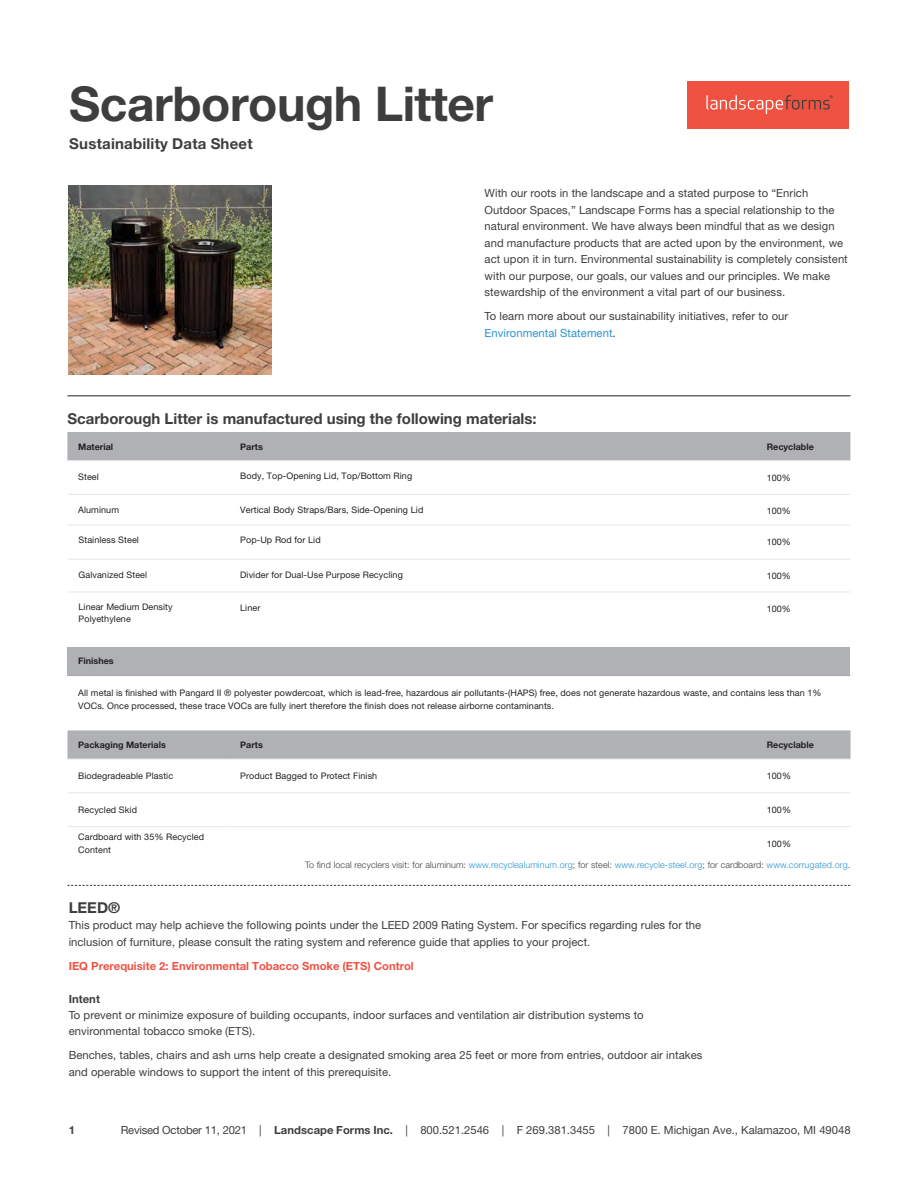
<style>
.page{position:relative;width:918px;height:1188px;background:#fff}
.page>*{position:absolute;margin:0;border:0;box-sizing:border-box;transform-origin:0 0}
.t1{font:700 48px "Helvetica Neue LT Std";letter-spacing:-.01em;color:#3e3e3f}
.t2{font:700 15px "Helvetica Neue LT Std";color:#3e3e3f}
.t3{font:11.25px/16.5px "Helvetica Neue LT Std";letter-spacing:.005em;color:#3e3e3f}
.t4{font:700 11.25px "Helvetica Neue LT Std";color:#f05242}
.t5{font:700 11.25px "Helvetica Neue LT Std";letter-spacing:.005em;color:#3e3e3f}
.t6{font:9px/13.5px "Helvetica Neue LT Std";letter-spacing:.01em;color:#231f20}
.t7{font:300 9px "Helvetica Neue LT Std";letter-spacing:.01em;color:#3e3e3f}
.t8{font:700 9px "Helvetica Neue LT Std";color:#231f20}
.s1{color:#2a92d0}
.s2{font-weight:700}
</style>
<div class="page">
<div style="left:687px;top:81px;width:162px;height:47px;background:#f05242"></div>
<svg style="left:706px;top:95px;width:127px;height:19px"></svg>
<hr style="left:68px;top:396px;width:782px;height:1px;background:#231f20">
<img style="left:68px;top:185px;width:203px;height:189px">
<div style="left:67px;top:432px;width:783px;height:28px;background:#b0b1b5"></div>
<hr style="left:67px;top:460px;width:162px;height:1px;background:#e6e7e9">
<hr style="left:229px;top:460px;width:527px;height:1px;background:#e6e7e9">
<hr style="left:756px;top:460px;width:94px;height:1px;background:#e6e7e9">
<hr style="left:67px;top:494px;width:162px;height:1px;background:#e6e7e9">
<hr style="left:229px;top:494px;width:527px;height:1px;background:#e6e7e9">
<hr style="left:756px;top:494px;width:94px;height:1px;background:#e6e7e9">
<div style="left:68px;top:730px;width:782px;height:29px;background:#b0b1b5"></div>
<hr style="left:68px;top:759px;width:162px;height:1px;background:#e6e7e9">
<hr style="left:230px;top:759px;width:526px;height:1px;background:#e6e7e9">
<hr style="left:756px;top:759px;width:94px;height:1px;background:#e6e7e9">
<hr style="left:68px;top:793px;width:162px;height:1px;background:#e6e7e9">
<hr style="left:230px;top:793px;width:526px;height:1px;background:#e6e7e9">
<hr style="left:756px;top:793px;width:94px;height:1px;background:#e6e7e9">
<hr style="left:68px;top:826px;width:162px;height:1px;background:#e6e7e9">
<hr style="left:230px;top:826px;width:526px;height:1px;background:#e6e7e9">
<hr style="left:756px;top:826px;width:94px;height:1px;background:#e6e7e9">
<div style="left:68px;top:647px;width:782px;height:29px;background:#b0b1b5"></div>
<hr style="left:68px;top:675px;width:782px;height:1px;background:#a8a9ad">
<svg style="left:67px;top:885px;width:783px;height:1px"></svg>
<hr style="left:67px;top:525px;width:162px;height:1px;background:#e6e7e9">
<hr style="left:229px;top:525px;width:527px;height:1px;background:#e6e7e9">
<hr style="left:756px;top:525px;width:94px;height:1px;background:#e6e7e9">
<hr style="left:67px;top:559px;width:162px;height:1px;background:#e6e7e9">
<hr style="left:229px;top:559px;width:527px;height:1px;background:#e6e7e9">
<hr style="left:756px;top:559px;width:94px;height:1px;background:#e6e7e9">
<hr style="left:67px;top:592px;width:162px;height:1px;background:#e6e7e9">
<hr style="left:229px;top:592px;width:527px;height:1px;background:#e6e7e9">
<hr style="left:756px;top:592px;width:94px;height:1px;background:#e6e7e9">
<h1 class="t1" style="left:69px;top:74px;width:425px">Scarborough Litter</h1>
<h2 class="t2" style="left:69px;top:134px;width:185px">Sustainability Data Sheet</h2>
<p class="t3" style="left:485px;top:185px;width:365px">With our roots in the landscape and a stated purpose to “Enrich Outdoor Spaces,” Landscape Forms has a special relationship to the natural environment. We have always been mindful that as we design and manufacture products that are acted upon by the environment, we act upon it in turn. Environmental sustainability is completely consistent with our purpose, our goals, our values and our principles. We make stewardship of the environment a vital part of our business.</p>
<p class="t3" style="left:485px;top:308px;width:305px">To learn more about our sustainability initiatives, refer to our<br><span class="s1">Environmental Statement</span>.</p>
<h2 class="t2" style="left:67px;top:409px;width:471px">Scarborough Litter is manufactured using the following materials:</h2>
<p class="t8" style="left:78px;top:441px;width:36px">Material</p>
<p class="t8" style="left:240px;top:441px;width:24px">Parts</p>
<p class="t8" style="left:767px;top:441px;width:49px">Recyclable</p>
<p class="t6" style="left:78px;top:470px;width:22px">Steel</p>
<p class="t6" style="left:240px;top:469px;width:174px">Body, Top-Opening Lid, Top/Bottom Ring</p>
<p class="t6" style="left:767px;top:471px;width:26px">100%</p>
<p class="t6" style="left:78px;top:503px;width:42px">Aluminum</p>
<p class="t6" style="left:240px;top:503px;width:185px">Vertical Body Straps/Bars, Side-Opening Lid</p>
<p class="t6" style="left:767px;top:504px;width:26px">100%</p>
<p class="t6" style="left:767px;top:535px;width:26px">100%</p>
<p class="t6" style="left:79px;top:533px;width:62px">Stainless Steel</p>
<p class="t6" style="left:240px;top:533px;width:82px">Pop-Up Rod for Lid</p>
<p class="t6" style="left:79px;top:567px;width:70px">Galvanized Steel</p>
<p class="t6" style="left:240px;top:568px;width:164px">Divider for Dual-Use Purpose Recycling</p>
<p class="t6" style="left:767px;top:569px;width:26px">100%</p>
<p class="t6" style="left:79px;top:601px;width:96px;line-height:12.1px">Linear Medium Density<br>Polyethylene</p>
<p class="t6" style="left:240px;top:601px;width:22px">Liner</p>
<p class="t6" style="left:767px;top:602px;width:26px">100%</p>
<p class="t8" style="left:78px;top:656px;width:37px">Finishes</p>
<p class="t6" style="left:78px;top:686px;width:745px">All metal is finished with Pangard II ® polyester powdercoat, which is lead-free, hazardous air pollutants-(HAPS) free, does not generate hazardous waste, and contains less than 1%<br>VOCs. Once processed, these trace VOCs are fully inert therefore the finish does not release airborne contaminants.</p>
<p class="t8" style="left:78px;top:739px;width:89px">Packaging Materials</p>
<p class="t8" style="left:240px;top:739px;width:24px">Parts</p>
<p class="t8" style="left:767px;top:739px;width:49px">Recyclable</p>
<p class="t6" style="left:78px;top:769px;width:96px">Biodegradeable Plastic</p>
<p class="t6" style="left:240px;top:769px;width:138px">Product Bagged to Protect Finish</p>
<p class="t6" style="left:767px;top:769px;width:26px">100%</p>
<p class="t6" style="left:78px;top:803px;width:60px">Recycled Skid</p>
<p class="t6" style="left:767px;top:803px;width:26px">100%</p>
<p class="t6" style="left:78px;top:830px;width:127px">Cardboard with 35% Recycled<br>Content</p>
<p class="t6" style="left:767px;top:837px;width:26px">100%</p>
<p class="t7" style="left:305px;top:860px;width:547px">To find local recyclers visit: for aluminum: <span class="s1">www.recyclealuminum.org</span>; for steel: <span class="s1">www.recycle-steel.org</span>; for cardboard: <span class="s1">www.corrugated.org</span>.</p>
<h2 class="t2" style="left:69px;top:898px;width:53px">LEED®</h2>
<p class="t3" style="left:69px;top:917px;width:634px">This product may help achieve the following points under the LEED 2009 Rating System. For specifics regarding rules for the inclusion of furniture, please consult the rating system and reference guide that applies to your project.</p>
<p class="t4" style="left:69px;top:959px;width:347px">IEQ Prerequisite 2: Environmental Tobacco Smoke (ETS) Control</p>
<p class="t5" style="left:69px;top:992px;width:33px">Intent</p>
<p class="t3" style="left:69px;top:1006px;width:577px">To prevent or minimize exposure of building occupants, indoor surfaces and ventilation air distribution systems to environmental tobacco smoke (ETS).</p>
<p class="t3" style="left:69px;top:1047px;width:635px">Benches, tables, chairs and ash urns help create a designated smoking area 25 feet or more from entries, outdoor air intakes and operable windows to support the intent of this prerequisite.</p>
<p class="t5" style="left:69px;top:1123px;width:8px">1</p>
<p class="t3" style="left:121px;top:1122px;width:731px">Revised October 11, 2021 | <span class="s2">Landscape Forms Inc.</span> | 800.521.2546 | F 269.381.3455 | 7800 E. Michigan Ave., Kalamazoo, MI 49048</p>
</div>
